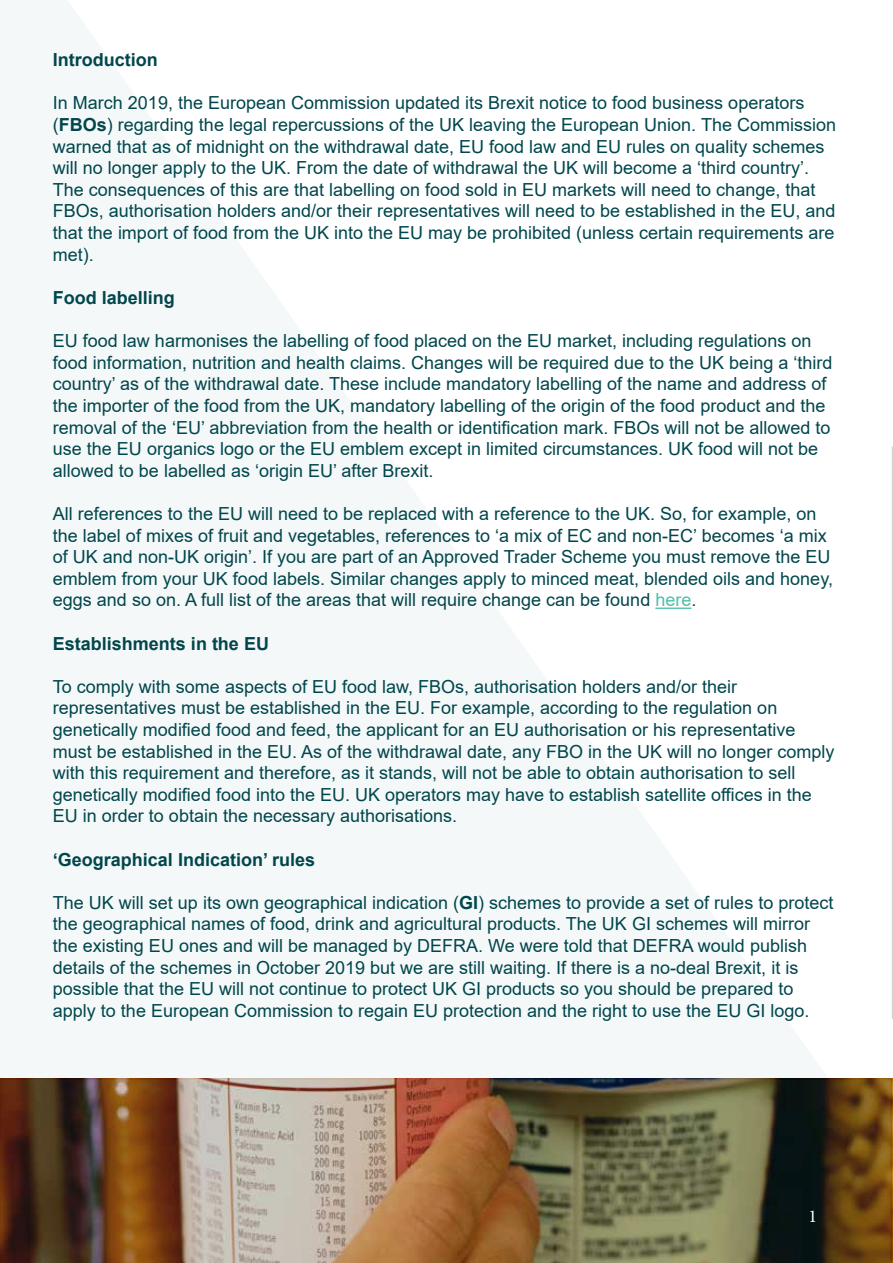
<style>
.page{position:relative;width:893px;height:1263px;background:#fff}
.page>*{position:absolute;margin:0;border:0;box-sizing:border-box;transform-origin:0 0}
.t1{font:18px/21.6px "Arial";color:#00464c}
.t2{font:700 18px "Arial";color:#00464c}
.t3{font:18px "Minion Pro";color:#fff}
.s1{font-weight:700}
.s2{color:#4ebfa7}
</style>
<div class="page">
<hr style="left:655px;top:608px;width:36px;height:1px;background:#4ebfa7">
<img style="left:0;top:1078px;width:892px;height:185px">
<svg style="left:892px;top:446px;width:1px;height:573px"></svg>
<p class="t2" style="left:53px;top:47px;width:106px">Introduction</p>
<p class="t1" style="left:53px;top:92px;width:785px">In March 2019, the European Commission updated its Brexit notice to food business operators (<span class="s1">FBOs</span>) regarding the legal repercussions of the UK leaving the European Union. The Commission warned that as of midnight on the withdrawal date, EU food law and EU rules on quality schemes will no longer apply to the UK. From the date of withdrawal the UK will become a ‘third country’.<br>The consequences of this are that labelling on food sold in EU markets will need to change, that FBOs, authorisation holders and/or their representatives will need to be established in the EU, and that the import of food from the UK into the EU may be prohibited (unless certain requirements are met).</p>
<p class="t2" style="left:53px;top:285px;width:124px">Food labelling</p>
<p class="t1" style="left:53px;top:330px;width:781px">EU food law harmonises the labelling of food placed on the EU market, including regulations on food information, nutrition and health claims. Changes will be required due to the UK being a ‘third country’ as of the withdrawal date. These include mandatory labelling of the name and address of the importer of the food from the UK, mandatory labelling of the origin of the food product and the removal of the ‘EU’ abbreviation from the health or identification mark. FBOs will not be allowed to use the EU organics logo or the EU emblem except in limited circumstances. UK food will not be allowed to be labelled as ‘origin EU’ after Brexit.</p>
<p class="t1" style="left:53px;top:503px;width:782px">All references to the EU will need to be replaced with a reference to the UK. So, for example, on the label of mixes of fruit and vegetables, references to ‘a mix of EC and non-EC’ becomes ‘a mix of UK and non-UK origin’. If you are part of an Approved Trader Scheme you must remove the EU emblem from your UK food labels. Similar changes apply to minced meat, blended oils and honey, eggs and so on. A full list of the areas that will require change can be found <span class="s2">here</span>.</p>
<p class="t2" style="left:53px;top:630px;width:218px">Establishments in the EU</p>
<p class="t1" style="left:53px;top:675px;width:783px">To comply with some aspects of EU food law, FBOs, authorisation holders and/or their representatives must be established in the EU. For example, according to the regulation on genetically modified food and feed, the applicant for an EU authorisation or his representative must be established in the EU. As of the withdrawal date, any FBO in the UK will no longer comply with this requirement and therefore, as it stands, will not be able to obtain authorisation to sell genetically modified food into the EU. UK operators may have to establish satellite offices in the EU in order to obtain the necessary authorisations.</p>
<p class="t2" style="left:53px;top:846px;width:264px">‘Geographical Indication’ rules</p>
<p class="t1" style="left:53px;top:891px;width:782px">The UK will set up its own geographical indication (<span class="s1">GI</span>) schemes to provide a set of rules to protect the geographical names of food, drink and agricultural products. The UK GI schemes will mirror the existing EU ones and will be managed by DEFRA. We were told that DEFRA would publish details of the schemes in October 2019 but we are still waiting. If there is a no-deal Brexit, it is possible that the EU will not continue to protect UK GI products so you should be prepared to apply to the European Commission to regain EU protection and the right to use the EU GI logo.</p>
<p class="t3" style="left:808px;top:1204px;width:10px">1</p>
</div>
